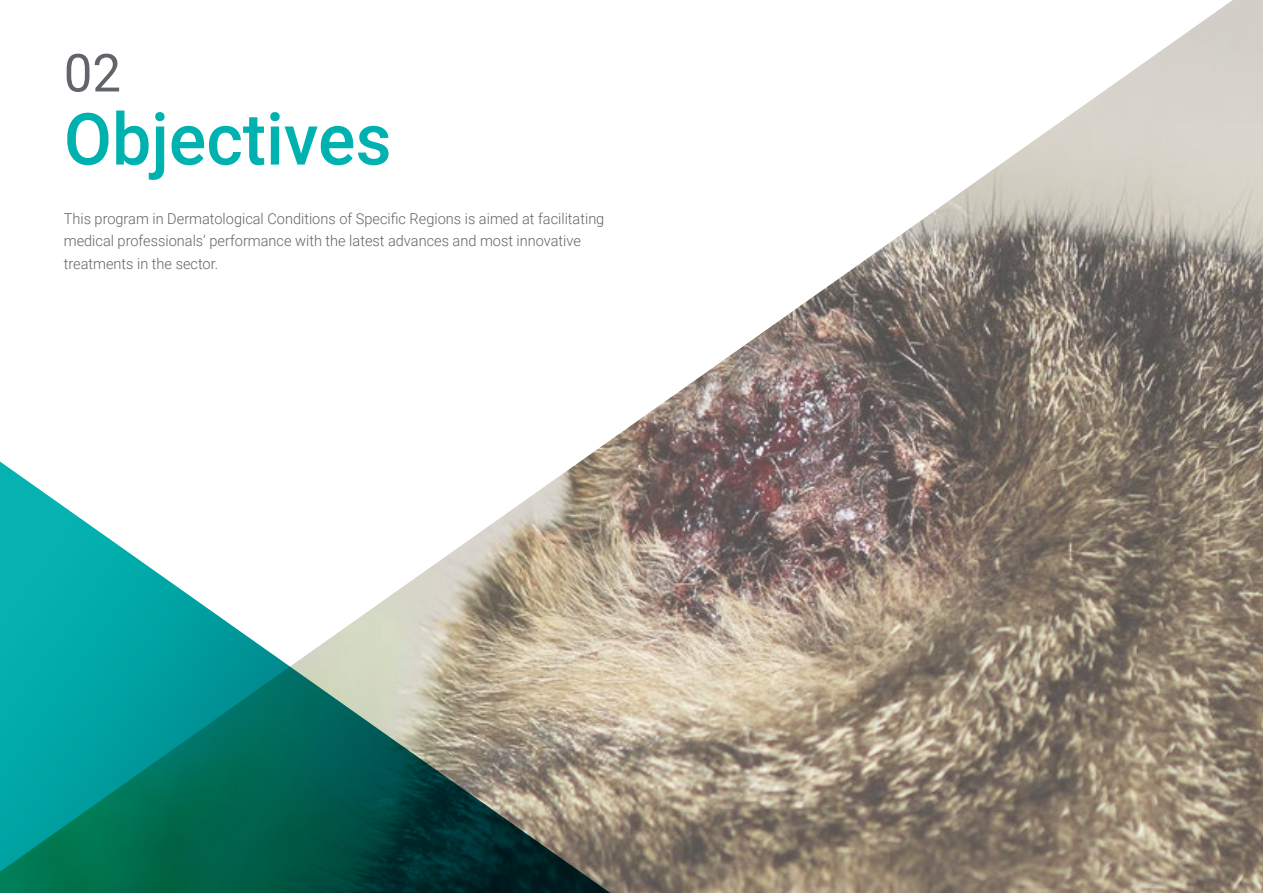
<style>
.page{position:relative;width:1263px;height:893px;background:#fff}
.page>*{position:absolute;margin:0;border:0;box-sizing:border-box;transform-origin:0 0}
.t1{font:500 72px "Roboto";color:#00b2af}
.t2{font:52.5px "Roboto";color:#61646a}
.t3{font:300 15px/22.5px "Roboto";color:#61646a}
</style>
<div class="page">
<img style="left:602px;top:0;width:661px;height:893px">
<svg style="left:0;top:446px;width:640px;height:447px"></svg>
<h2 class="t2" style="left:64px;top:36px;width:59px">02</h2>
<h1 class="t1" style="left:64px;top:89px;width:329px">Objectives</h1>
<p class="t3" style="left:64px;top:207px;width:542px">This program in Dermatological Conditions of Specific Regions is aimed at facilitating medical professionals’ performance with the latest advances and most innovative treatments in the sector.</p>
</div>
